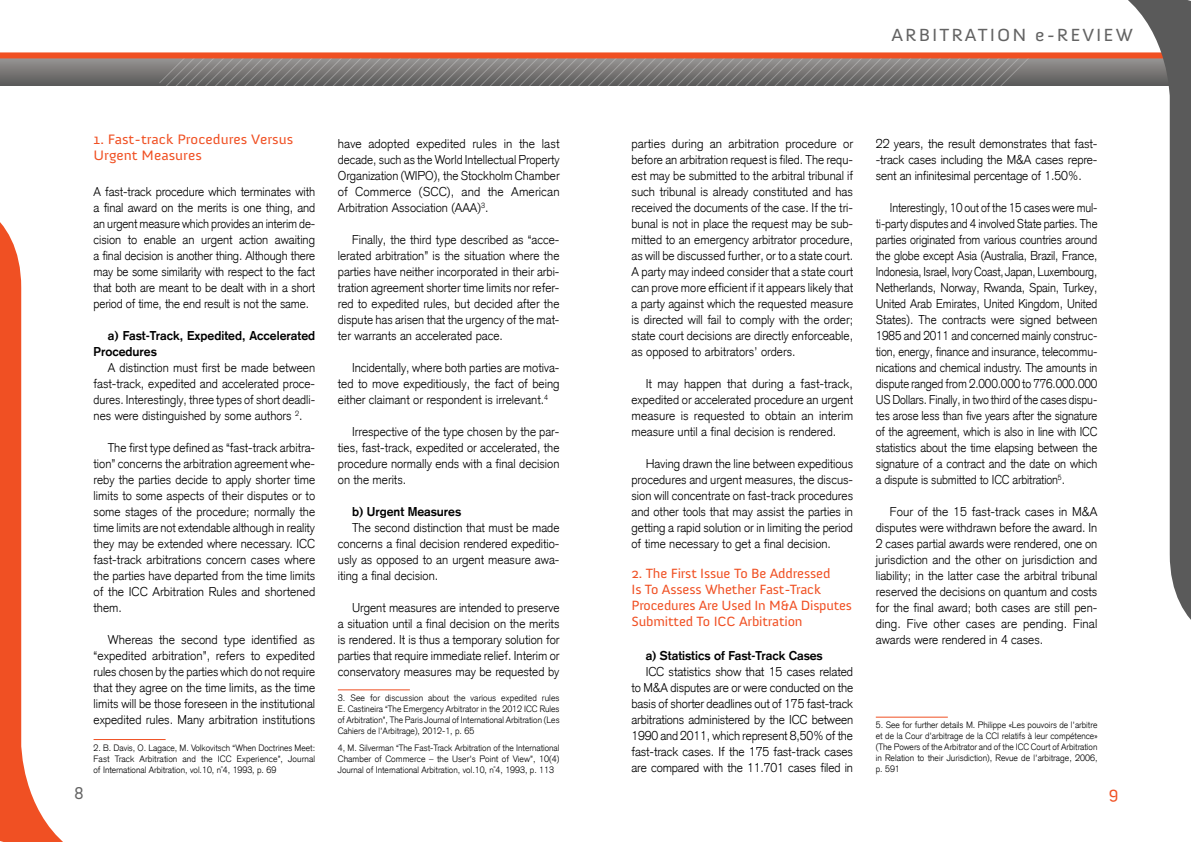
<style>
.page{position:relative;width:1191px;height:842px;background:#fff}
.page>*{position:absolute;margin:0;border:0;box-sizing:border-box;transform-origin:0 0}
.t1{font:18px "Anivers";letter-spacing:.1em;color:#636363;scale:1.1 1}
.t2{font:17.6px "Anivers";color:#636363}
.t3{font:17.6px "Anivers";color:#f05023}
.t4{font:14px/16px "Anivers";color:#f05023;scale:1.1 1}
.t5{font:13.7px/16px "Anivers";letter-spacing:-.01em;color:#f05023;scale:1.07 1}
.t6{font:300 12.5px/16px "Akzidenz Grotesk CE";color:#000;text-align:justify}
.t7{font:300 12.5px/16px "Akzidenz Grotesk CE";color:#000;text-align:justify;scale:.93 1}
.t8{font:700 12.5px/16px "Akzidenz Grotesk CE";color:#000}
.t9{font:300 9px/11px "Akzidenz Grotesk CE";color:#000;text-align:justify}
</style>
<div class="page">
<svg style="left:0;top:58px;width:1123px;height:27px;background:#7a7674"></svg>
<svg style="left:159px;top:58px;width:873px;height:27px;background:#7f7b79"></svg>
<div style="left:0;top:52px;width:1191px;height:6px;background:#f05023"></div>
<svg style="left:0;top:222px;width:63px;height:620px"></svg>
<svg style="left:1123px;top:0;width:68px;height:620px"></svg>
<hr style="left:875px;top:717px;width:72px;height:1px;background:#f05023">
<hr style="left:94px;top:739px;width:72px;height:1px;background:#f05023">
<hr style="left:338px;top:690px;width:72px;height:1px;background:#f05023">
<p class="t4" style="left:94px;top:132px;width:183px">1. Fast-track Procedures Versus<br>Urgent Measures</p>
<p class="t6" style="left:94px;top:184px;width:223px">A fast-track procedure which terminates with a final award on the merits is one thing, and an urgent measure which provides an interim de&shy;cision to enable an urgent action awaiting a final decision is another thing. Although there may be some similarity with respect to the fact that both are meant to be dealt with in a short period of time, the end result is not the same.</p>
<p class="t8" style="left:94px;top:328px;width:223px;text-indent:14px">a) Fast-Track, Expedited, Accelerated<br>Procedures</p>
<p class="t6" style="left:94px;top:360px;width:223px;text-indent:14px">A distinction must first be made between fast-track, expedited and accelerated proce&shy;dures. Interestingly, three types of short deadli&shy;nes were distinguished by some authors <sup>2</sup>.</p>
<p class="t6" style="left:94px;top:440px;width:223px;text-indent:14px">The first type defined as “fast-track arbitra&shy;tion” concerns the arbitration agreement whe&shy;reby the parties decide to apply shorter time limits to some aspects of their disputes or to some stages of the procedure; normally the time limits are not extendable although in reality they may be extended where necessary. ICC fast-track arbitrations concern cases where the parties have departed from the time limits of the ICC Arbitration Rules and shortened them.</p>
<p class="t6" style="left:94px;top:632px;width:223px;text-indent:14px">Whereas the second type identified as “expedited arbitration”, refers to expedited rules chosen by the parties which do not require that they agree on the time limits, as the time limits will be those foreseen in the institutional expedited rules. Many arbitration institutions</p>
<p class="t9" style="left:94px;top:742px;width:223px">2. B. Davis, O. Lagace, M. Volkovitsch “When Doctrines Meet:<br>Fast Track Arbitration and the ICC Experience”, Journal of International Arbitration, vol.10, n°4, 1993, p. 69</p>
<p class="t6" style="left:338px;top:136px;width:223px">have adopted expedited rules in the last decade, such as the World Intellectual Property Organization (WIPO), the Stockholm Chamber of Commerce (SCC), and the American Arbitration Association (AAA)<sup>3</sup>.</p>
<p class="t6" style="left:338px;top:232px;width:223px;text-indent:14px">Finally, the third type described as “acce&shy;lerated arbitration” is the situation where the parties have neither incorporated in their arbi&shy;tration agreement shorter time limits nor refer&shy;red to expedited rules, but decided after the dispute has arisen that the urgency of the mat&shy;ter warrants an accelerated pace.</p>
<p class="t6" style="left:338px;top:360px;width:223px;text-indent:14px">Incidentally, where both parties are motiva&shy;ted to move expeditiously, the fact of being either claimant or respondent is irrelevant.<sup>4</sup></p>
<p class="t6" style="left:338px;top:424px;width:223px;text-indent:14px">Irrespective of the type chosen by the par&shy;ties, fast-track, expedited or accelerated, the procedure normally ends with a final decision on the merits.</p>
<p class="t8" style="left:352px;top:504px;width:111px">b) Urgent Measures</p>
<p class="t6" style="left:338px;top:520px;width:223px;text-indent:14px">The second distinction that must be made concerns a final decision rendered expeditio&shy;usly as opposed to an urgent measure awa&shy;iting a final decision.</p>
<p class="t6" style="left:338px;top:600px;width:223px;text-indent:14px">Urgent measures are intended to preserve a situation until a final decision on the merits is rendered. It is thus a temporary solution for parties that require immediate relief. Interim or conservatory measures may be requested by</p>
<p class="t9" style="left:338px;top:692px;width:223px">3. See for discussion about the various expedited rules E. Castineira “The Emergency Arbitrator in the 2012 ICC Rules of Arbitration”, The Paris Journal of International Arbitration (Les Cahiers de l’Arbitrage), 2012-1, p. 65</p>
<p class="t9" style="left:338px;top:742px;width:223px">4, M. Silverman “The Fast-Track Arbitration of the International Chamber of Commerce – the User’s Point of View”, 10(4)<br>Journal of International Arbitration, vol.10, n°4, 1993, p. 113</p>
<h1 class="t1" style="left:891px;top:25px;width:221px">ARBITRATION e-REVIEW</h1>
<p class="t6" style="left:631px;top:136px;width:223px">parties during an arbitration procedure or before an arbitration request is filed. The requ&shy;est may be submitted to the arbitral tribunal if such tribunal is already constituted and has received the documents of the case. If the tri&shy;bunal is not in place the request may be sub&shy;mitted to an emergency arbitrator procedure, as will be discussed further, or to a state court.<br>A party may indeed consider that a state court can prove more efficient if it appears likely that a party against which the requested measure is directed will fail to comply with the order; state court decisions are directly enforceable, as opposed to arbitrators’ orders.</p>
<p class="t6" style="left:631px;top:376px;width:223px;text-indent:14px">It may happen that during a fast-track, expedited or accelerated procedure an urgent measure is requested to obtain an interim measure until a final decision is rendered.</p>
<p class="t6" style="left:631px;top:456px;width:223px;text-indent:14px">Having drawn the line between expeditious procedures and urgent measures, the discus&shy;sion will concentrate on fast-track procedures and other tools that may assist the parties in getting a rapid solution or in limiting the period of time necessary to get a final decision.</p>
<p class="t5" style="left:631px;top:566px;width:207px">2. The First Issue To Be Addressed<br>Is To Assess Whether Fast-Track<br>Procedures Are Used In M&amp;A Disputes<br>Submitted To ICC Arbitration</p>
<p class="t8" style="left:645px;top:648px;width:179px">a) Statistics of Fast-Track Cases</p>
<p class="t6" style="left:631px;top:664px;width:223px;text-indent:14px">ICC statistics show that 15 cases related to M&amp;A disputes are or were conducted on the basis of shorter deadlines out of 175 fast-track arbitrations administered by the ICC between 1990 and 2011, which represent 8,50% of the fast-track cases. If the 175 fast-track cases are compared with the 11.701 cases filed in</p>
<p class="t6" style="left:875px;top:136px;width:223px">22 years, the result demonstrates that fast--track cases including the M&amp;A cases repre&shy;sent an infinitesimal percentage of 1.50%.</p>
<p class="t7" style="left:875px;top:200px;width:240px;text-indent:14px">Interestingly, 10 out of the 15 cases were mul&shy;ti-party disputes and 4 involved State parties. The parties originated from various countries around the globe except Asia (Australia, Brazil, France, Indonesia, Israel, Ivory Coast, Japan, Luxembourg, Netherlands, Norway, Rwanda, Spain, Turkey, United Arab Emirates, United Kingdom, United States). The contracts were signed between 1985 and 2011 and concerned mainly construc&shy;tion, energy, finance and insurance, telecommu&shy;nications and chemical industry. The amounts in dispute ranged from 2.000.000 to 776.000.000<br>US Dollars. Finally, in two third of the cases dispu&shy;tes arose less than five years after the signature of the agreement, which is also in line with ICC statistics about the time elapsing between the signature of a contract and the date on which a dispute is submitted to ICC arbitration<sup>5</sup>.</p>
<p class="t6" style="left:875px;top:504px;width:223px;text-indent:14px">Four of the 15 fast-track cases in M&amp;A disputes were withdrawn before the award. In 2 cases partial awards were rendered, one on jurisdiction and the other on jurisdiction and liability; in the latter case the arbitral tribunal reserved the decisions on quantum and costs for the final award; both cases are still pen&shy;ding. Five other cases are pending. Final awards were rendered in 4 cases.</p>
<p class="t9" style="left:875px;top:719px;width:223px">5. See for further details M. Philippe «Les pouvoirs de l’arbitre et de la Cour d’arbitrage de la CCI relatifs à leur compétence» (The Powers of the Arbitrator and of the ICC Court of Arbitration in Relation to their Jurisdiction), Revue de l’arbitrage, 2006, p. 591</p>
<h2 class="t2" style="left:74px;top:783px;width:11px">8</h2>
<h2 class="t3" style="left:1108px;top:783px;width:11px">9</h2>
</div>
